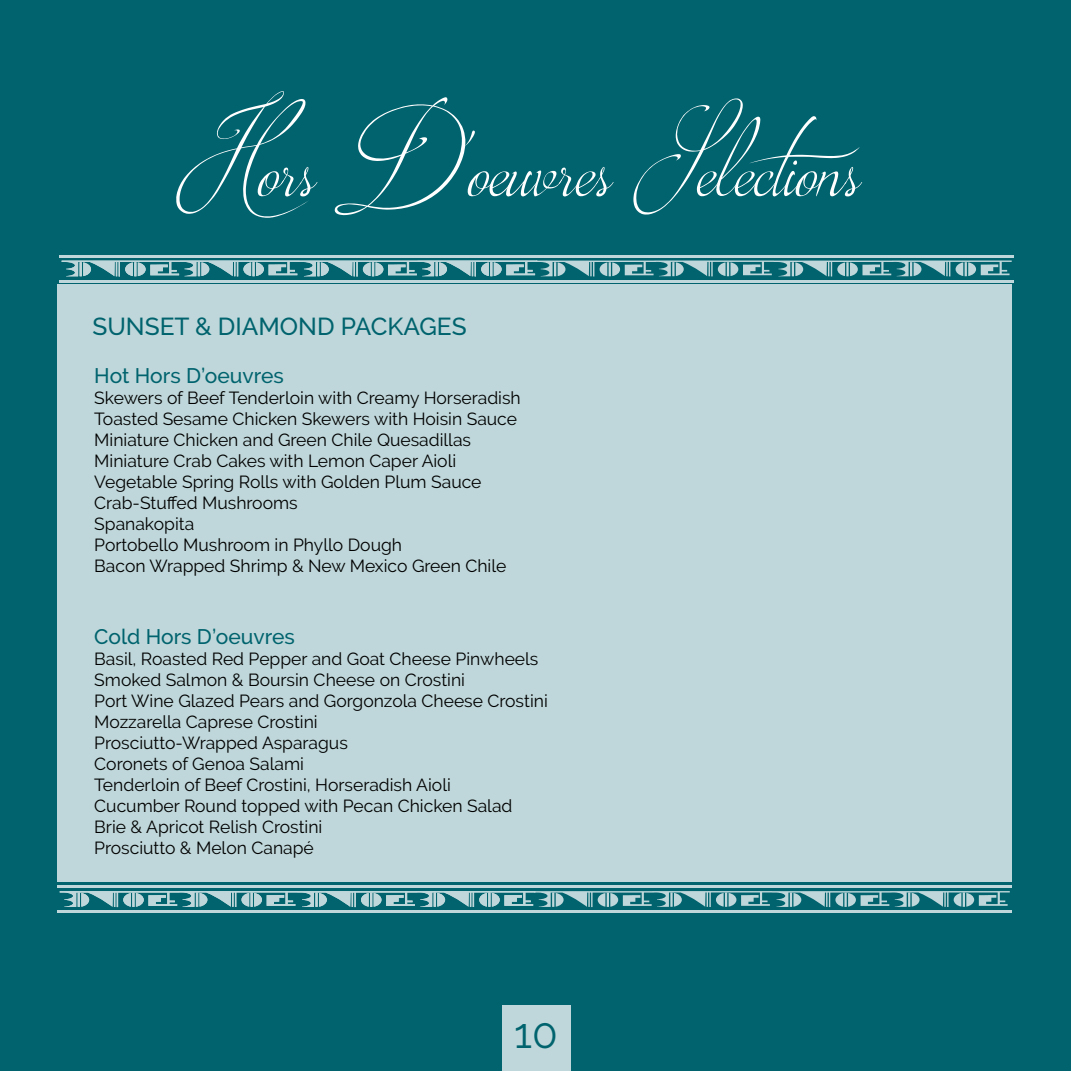
<style>
.page{position:relative;width:1071px;height:1071px;background:#00636e}
.page>*{position:absolute;margin:0;border:0;box-sizing:border-box;transform-origin:0 0}
.t1{font:125.3px "Brotherhood Script";color:#fff}
.t2{font:42px "Raleway";color:#00636e}
.t3{font:500 24.5px "Raleway";color:#00636e}
.t4{font:500 21px "Raleway";color:#00636e}
.t5{font:17.5px/21px "Raleway";color:#000}
</style>
<div class="page">
<div style="left:57px;top:284px;width:954px;height:598px;background:#bfd7da"></div>
<hr style="left:57px;top:886px;width:954px;height:2px;background:#fff">
<hr style="left:57px;top:911px;width:954px;height:2px;background:#fff">
<svg style="left:60px;top:891px;width:950px;height:16px"></svg>
<hr style="left:59px;top:255px;width:954px;height:2px;background:#fff">
<hr style="left:59px;top:280px;width:954px;height:2px;background:#fff">
<svg style="left:62px;top:261px;width:950px;height:16px"></svg>
<div style="left:502px;top:1005px;width:68px;height:66px;background:#bfd7da"></div>
<h1 class="t1" style="left:176px;top:82px;width:708px">Hors D'oeuvres Selections</h1>
<h3 class="t3" style="left:93px;top:312px;width:376px">SUNSET &amp; DIAMOND PACKAGES</h3>
<p class="t4" style="left:94px;top:364px;width:191px">Hot Hors D’oeuvres</p>
<p class="t5" style="left:94px;top:387px;width:428px">Skewers of Beef Tenderloin with Creamy Horseradish Toasted Sesame Chicken Skewers with Hoisin Sauce Miniature Chicken and Green Chile Quesadillas Miniature Crab Cakes with Lemon Caper Aioli Vegetable Spring Rolls with Golden Plum Sauce Crab-Stuffed Mushrooms<br>Spanakopita<br>Portobello Mushroom in Phyllo Dough<br>Bacon Wrapped Shrimp &amp; New Mexico Green Chile</p>
<p class="t4" style="left:94px;top:624px;width:202px">Cold Hors D’oeuvres</p>
<p class="t5" style="left:94px;top:648px;width:455px">Basil, Roasted Red Pepper and Goat Cheese Pinwheels Smoked Salmon &amp; Boursin Cheese on Crostini<br>Port Wine Glazed Pears and Gorgonzola Cheese Crostini Mozzarella Caprese Crostini<br>Prosciutto-Wrapped Asparagus<br>Coronets of Genoa Salami<br>Tenderloin of Beef Crostini, Horseradish Aioli<br>Cucumber Round topped with Pecan Chicken Salad Brie &amp; Apricot Relish Crostini<br>Prosciutto &amp; Melon Canapé</p>
<h2 class="t2" style="left:514px;top:1009px;width:45px">10</h2>
</div>
